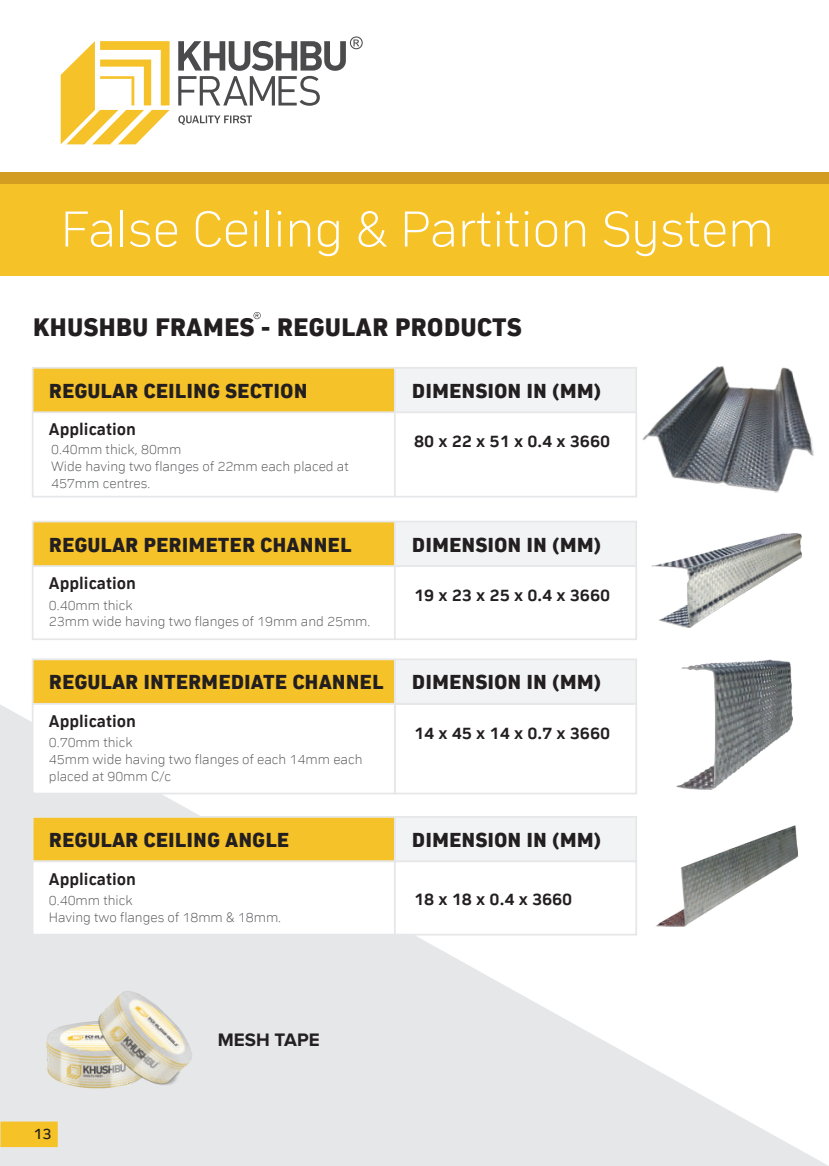
<style>
.page{position:relative;width:829px;height:1166px;background:#fff}
.page>*{position:absolute;margin:0;border:0;box-sizing:border-box;transform-origin:0 0}
.t1{font:52.5px "asse Regular 4";color:#fff}
.t2{font:26.25px "asse Regular 7";color:#231f20}
.t3{font:21px "asse Regular 7";color:#231f20}
.t4{font:700 18.72px "Proxima Nova";color:#231f20}
.t5{font:17.5px "asse Regular 5";color:#231f20}
.t6{font:15.75px "asse Regular 11";color:#231f20}
.t7{font:14px/16.8px "asse Regular 4";color:#57585a}
</style>
<div class="page">
<svg style="left:0;top:704px;width:828px;height:462px;fill:#e6e7e9"></svg>
<div style="left:0;top:172px;width:828px;height:104px;background:#f5c227"></div>
<div style="left:0;top:172px;width:828px;height:12px;background:#d29d20"></div>
<svg style="left:61px;top:41px;width:109px;height:103px"></svg>
<svg style="left:178px;top:115px;width:74px;height:10px"></svg>
<svg style="left:178px;top:36px;width:184px;height:70px"></svg>
<svg style="left:253px;top:312px;width:8px;height:7px"></svg>
<div style="left:33px;top:368px;width:362px;height:44px;background:#f6c229"></div>
<div style="left:395px;top:368px;width:241px;height:44px;background:#f2f3f4"></div>
<div style="left:32px;top:367px;width:605px;height:130px;border:2px solid #e6e7e9"></div>
<hr style="left:33px;top:411px;width:603px;height:2px;background:#e6e7e9">
<hr style="left:394px;top:368px;width:1px;height:129px;background:#e6e7e9">
<img style="left:634px;top:366px;width:180px;height:132px">
<div style="left:33px;top:659px;width:362px;height:45px;background:#f6c229"></div>
<div style="left:395px;top:659px;width:241px;height:45px;background:#f2f3f4"></div>
<div style="left:32px;top:658px;width:363px;height:47px;border:2px solid #e6e7e9"></div>
<div style="left:32px;top:703px;width:363px;height:91px;background:#fff;border:2px solid #e6e7e9"></div>
<div style="left:394px;top:703px;width:243px;height:91px;border:2px solid #e6e7e9"></div>
<div style="left:394px;top:658px;width:243px;height:47px;border:2px solid #e6e7e9"></div>
<img style="left:676px;top:659px;width:116px;height:131px">
<div style="left:33px;top:521px;width:362px;height:45px;background:#f6c229"></div>
<div style="left:395px;top:521px;width:241px;height:45px;background:#f2f3f4"></div>
<div style="left:32px;top:521px;width:605px;height:119px;border:2px solid #e6e7e9"></div>
<hr style="left:33px;top:565px;width:603px;height:2px;background:#e6e7e9">
<hr style="left:394px;top:521px;width:1px;height:118px;background:#e6e7e9">
<img style="left:651px;top:533px;width:150px;height:94px">
<div style="left:33px;top:817px;width:362px;height:44px;background:#f6c229"></div>
<div style="left:395px;top:817px;width:241px;height:44px;background:#f2f3f4"></div>
<div style="left:32px;top:816px;width:363px;height:46px;border:2px solid #e6e7e9"></div>
<div style="left:32px;top:860px;width:363px;height:75px;background:#fff;border:2px solid #e6e7e9"></div>
<div style="left:394px;top:816px;width:243px;height:46px;border:2px solid #e6e7e9"></div>
<div style="left:394px;top:860px;width:243px;height:75px;background:#fff;border:2px solid #e6e7e9"></div>
<img style="left:655px;top:825px;width:142px;height:101px">
<svg style="left:0;top:1121px;width:58px;height:26px;background:#f4c32d"></svg>
<img style="left:33px;top:1021px;width:33px;height:83px">
<img style="left:66px;top:971px;width:145px;height:146px">
<h1 class="t1" style="left:61px;top:199px;width:714px">False Ceiling &amp; Partition System</h1>
<h2 class="t2" style="left:33px;top:311px;width:490px">KHUSHBU FRAMES - REGULAR PRODUCTS</h2>
<h3 class="t3" style="left:49px;top:378px;width:260px">REGULAR CEILING SECTION</h3>
<p class="t5" style="left:49px;top:419px;width:88px">Application</p>
<p class="t7" style="left:51px;top:440px;width:299px">0.40mm thick, 80mm<br>Wide having two flanges of 22mm each placed at<br>457mm centres.</p>
<h3 class="t3" style="left:49px;top:532px;width:304px">REGULAR PERIMETER CHANNEL</h3>
<p class="t5" style="left:49px;top:573px;width:88px">Application</p>
<p class="t7" style="left:49px;top:596px;width:323px">0.40mm thick<br>23mm wide having two flanges of 19mm and 25mm.</p>
<h3 class="t3" style="left:49px;top:670px;width:336px">REGULAR INTERMEDIATE CHANNEL</h3>
<p class="t5" style="left:49px;top:711px;width:88px">Application</p>
<p class="t7" style="left:49px;top:734px;width:315px">0.70mm thick<br>45mm wide having two flanges of each 14mm each placed at 90mm C/c</p>
<h3 class="t3" style="left:49px;top:827px;width:242px">REGULAR CEILING ANGLE</h3>
<p class="t5" style="left:49px;top:868px;width:88px">Application</p>
<p class="t7" style="left:49px;top:891px;width:234px">0.40mm thick<br>Having two flanges of 18mm &amp; 18mm.</p>
<h3 class="t3" style="left:412px;top:378px;width:191px">DIMENSION IN (MM)</h3>
<p class="t5" style="left:414px;top:431px;width:198px">80 x 22 x 51 x 0.4 x 3660</p>
<h3 class="t3" style="left:412px;top:532px;width:191px">DIMENSION IN (MM)</h3>
<p class="t5" style="left:414px;top:585px;width:198px">19 x 23 x 25 x 0.4 x 3660</p>
<h3 class="t3" style="left:412px;top:670px;width:191px">DIMENSION IN (MM)</h3>
<p class="t5" style="left:414px;top:723px;width:198px">14 x 45 x 14 x 0.7 x 3660</p>
<h3 class="t3" style="left:412px;top:827px;width:191px">DIMENSION IN (MM)</h3>
<p class="t5" style="left:414px;top:889px;width:160px">18 x 18 x 0.4 x 3660</p>
<p class="t6" style="left:33px;top:1125px;width:20px">13</p>
<h3 class="t4" style="left:218px;top:1029px;width:103px">MESH TAPE</h3>
</div>
